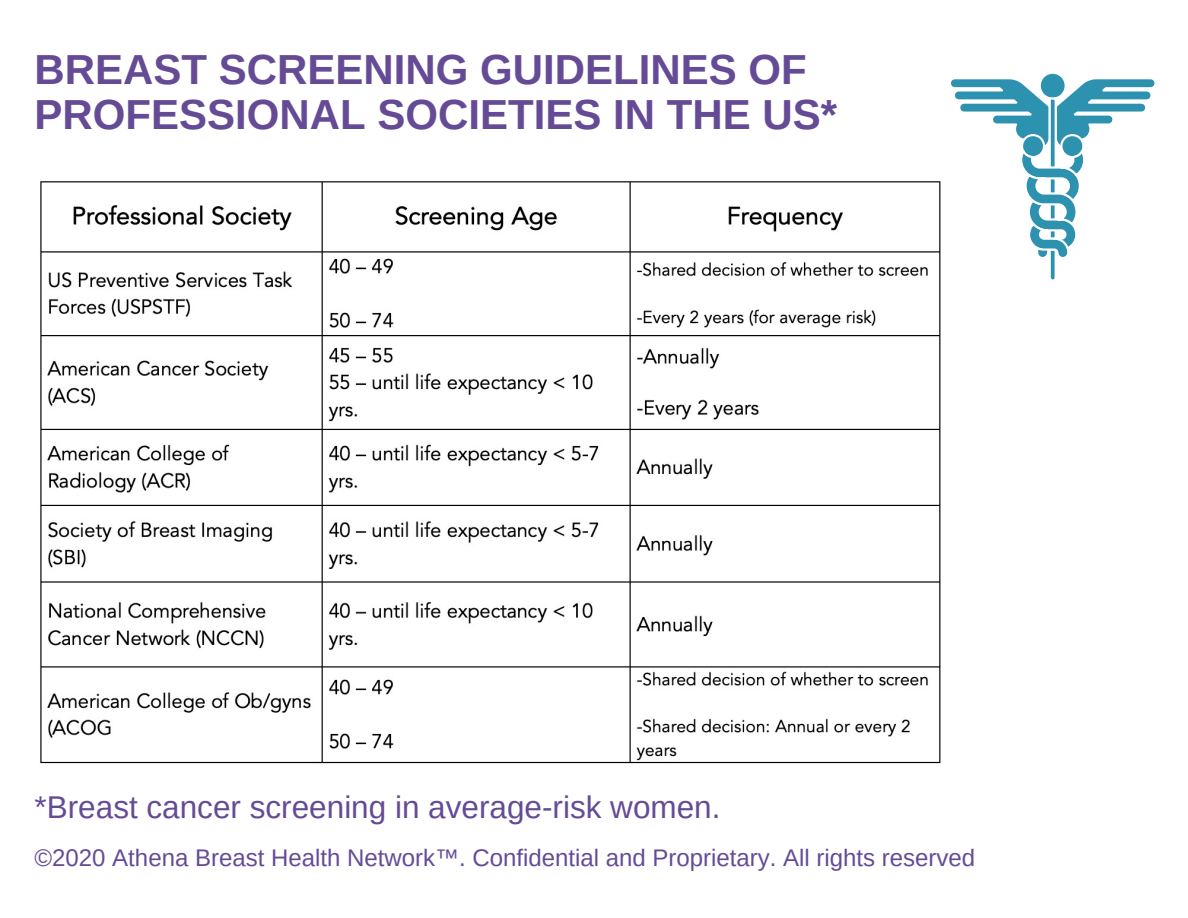
<style>
.page{position:relative;width:1188px;height:918px;background:#fff}
.page>*{position:absolute;margin:0;border:0;box-sizing:border-box;transform-origin:0 0}
.t1{font:700 42px/45px "Arimo";color:#654b96}
.t2{font:31.5px "Arimo";color:#654b96}
.t3{font:24px "Arimo";color:#654b96}
</style>
<div class="page">
<img style="left:40px;top:181px;width:901px;height:583px">
<svg style="left:573px;top:339px;width:36px;height:36px"></svg>
<svg style="left:951px;top:73px;width:204px;height:207px"></svg>
<h1 class="t1" style="left:35px;top:47px;width:804px">BREAST SCREENING GUIDELINES OF<br>PROFESSIONAL SOCIETIES IN THE US*</h1>
<h2 class="t2" style="left:35px;top:790px;width:687px">*Breast cancer screening in average-risk women.</h2>
<p class="t3" style="left:35px;top:844px;width:942px">©2020 Athena Breast Health Network™. Confidential and Proprietary. All rights reserved</p>
</div>
